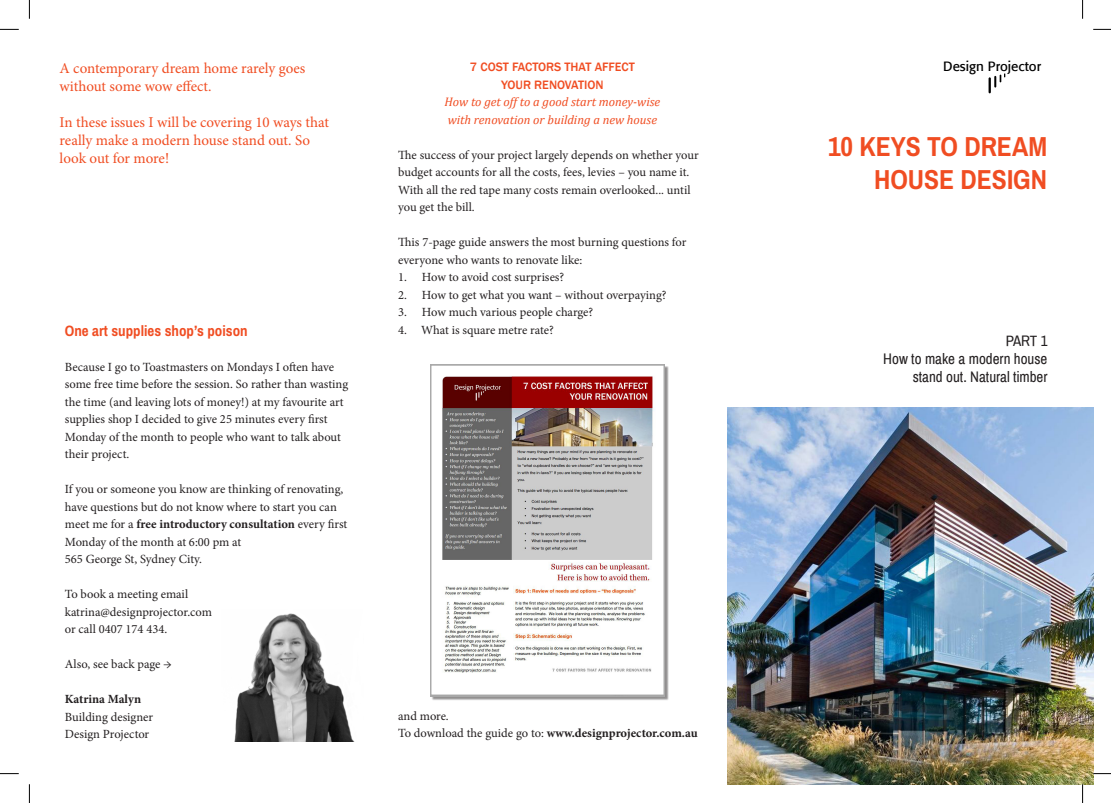
<style>
.page{position:relative;width:1112px;height:803px;background:#fff}
.page>*{position:absolute;margin:0;border:0;box-sizing:border-box;transform-origin:0 0}
.t1{font:700 27.5px/33px "Archivo Narrow";color:#f04d22;text-align:right}
.t2{font:15px/18px "Minion Pro";letter-spacing:-.005em;color:#f04d22}
.t3{font:15px/18px "Archivo Narrow";color:#231f20;text-align:right}
.t4{font:700 15px "Archivo Narrow";color:#f04d22}
.t5{font:13.38px "Formata";color:#000}
.t6{font:12.5px/17.5px "Minion Pro";letter-spacing:-.005em;color:#231f20}
.t7{font:italic 12.5px/17.5px "Cambria";color:#f04d22}
.t8{font:500 12.5px/17.5px "Franklin Gothic";color:#f04d22;text-align:center}
.t9{font:700 12.5px "Minion Pro";color:#231f20}
.s1{font-weight:700}
</style>
<div class="page">
<img style="left:234px;top:613px;width:120px;height:128px">
<img style="left:727px;top:407px;width:365px;height:377px">
<div style="left:431px;top:366px;width:237px;height:334px;background:#231f20;opacity:.5"></div>
<img style="left:430px;top:365px;width:234px;height:331px">
<svg style="left:988px;top:73px;width:17px;height:20px"></svg>
<svg style="left:0;top:29px;width:19px;height:1px"></svg>
<svg style="left:1093px;top:29px;width:17px;height:1px"></svg>
<svg style="left:0;top:773px;width:19px;height:1px"></svg>
<svg style="left:1092px;top:773px;width:18px;height:1px"></svg>
<svg style="left:29px;top:0;width:1px;height:19px"></svg>
<svg style="left:29px;top:784px;width:1px;height:19px"></svg>
<svg style="left:1082px;top:0;width:1px;height:19px"></svg>
<svg style="left:1081px;top:784px;width:2px;height:19px"></svg>
<p class="t2" style="left:59px;top:60px;width:247px">A contemporary dream home rarely goes without some wow effect.</p>
<p class="t2" style="left:59px;top:114px;width:271px">In these issues I will be covering 10 ways that really make a modern house stand out. So look out for more!</p>
<p class="t8" style="left:470px;top:58px;width:166px">7 COST FACTORS THAT AFFECT<br>YOUR RENOVATION</p>
<p class="t7" style="left:444px;top:93px;width:217px">How to get off to a good start money-wise with renovation or building a new house</p>
<p class="t6" style="left:398px;top:146px;width:302px">The success of your project largely depends on whether your budget accounts for all the costs, fees, levies – you name it.<br>With all the red tape many costs remain overlooked... until you get the bill.</p>
<p class="t6" style="left:398px;top:234px;width:289px">This 7-page guide answers the most burning questions for everyone who wants to renovate like:</p>
<p class="t6" style="left:398px;top:269px;width:167px">1. How to avoid cost surprises?</p>
<p class="t6" style="left:398px;top:286px;width:270px">2. How to get what you want – without overpaying?</p>
<p class="t6" style="left:398px;top:304px;width:197px">3. How much various people charge?</p>
<p class="t4" style="left:65px;top:321px;width:184px">One art supplies shop’s poison</p>
<p class="t6" style="left:398px;top:321px;width:157px">4. What is square metre rate?</p>
<p class="t6" style="left:65px;top:358px;width:285px">Because I go to Toastmasters on Mondays I often have some free time before the session. So rather than wasting the time (and leaving lots of money!) at my favourite art supplies shop I decided to give 25 minutes every first Monday of the month to people who want to talk about their project.</p>
<p class="t6" style="left:65px;top:481px;width:284px">If you or someone you know are thinking of renovating, have questions but do not know where to start you can meet me for a <span class="s1">free introductory consultation</span> every first Monday of the month at 6:00 pm at<br>565 George St, Sydney City.</p>
<p class="t6" style="left:65px;top:586px;width:148px">To book a meeting email katrina@designprojector.com or call 0407 174 434.</p>
<p class="t6" style="left:65px;top:656px;width:108px">Also, see back page →</p>
<p class="t9" style="left:65px;top:690px;width:78px">Katrina Malyn</p>
<p class="t6" style="left:65px;top:708px;width:90px">Building designer<br>Design Projector</p>
<p class="t6" style="left:398px;top:707px;width:301px">and more.<br>To download the guide go to: <span class="s1">www.designprojector.com.au</span></p>
<p class="t5" style="left:943px;top:60px;width:99px">Design Projector</p>
<h1 class="t1" style="left:827px;top:130px;width:220px">10 KEYS TO DREAM<br>HOUSE DESIGN</h1>
<p class="t3" style="left:883px;top:332px;width:166px">PART 1<br>How to make a modern house stand out. Natural timber</p>
</div>
